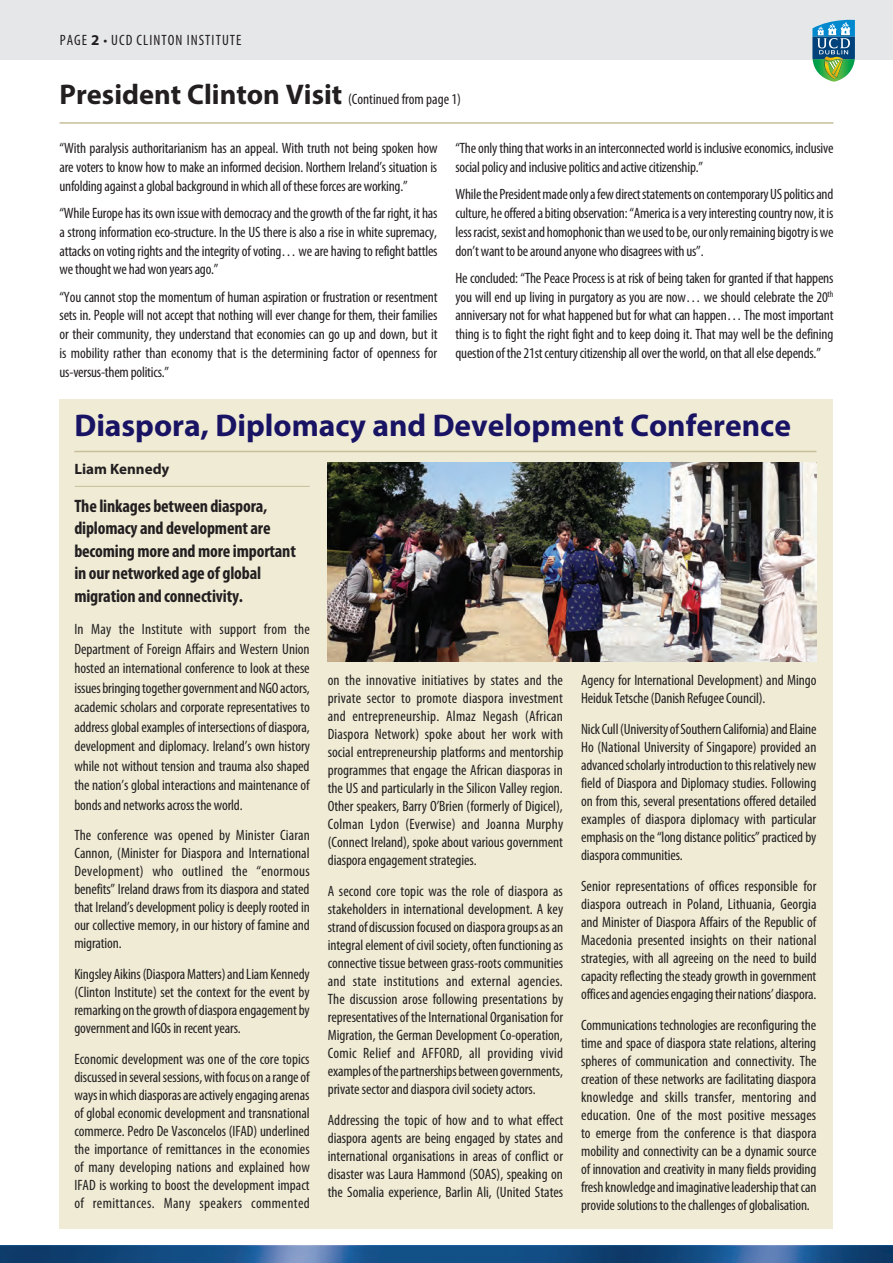
<style>
.page{position:relative;width:893px;height:1263px;background:#fff}
.page>*{position:absolute;margin:0;border:0;box-sizing:border-box;transform-origin:0 0}
.t1{font:700 31.5px "Myriad Pro";color:#191364}
.t2{font:700 28.5px "Myriad Pro";color:#231f20}
.t3{font:700 condensed 18px/22.5px "Myriad Pro";letter-spacing:-.01em;color:#231f20}
.t4{font:condensed 15px/18px "Myriad Pro";letter-spacing:-.01em;color:#231f20;text-align:justify}
.t5{font:condensed 15px "Myriad Pro";letter-spacing:.07em;color:#231f20}
.t6{font:700 15px "Myriad Pro";color:#231f20}
.s1{font-weight:700;font-stretch:normal}
.s2{font-weight:400;font-stretch:condensed;font-size:15px}
</style>
<div class="page">
<div style="left:60px;top:400px;width:773px;height:829px;background:#efebd5"></div>
<img style="left:0;top:1246px;width:893px;height:17px">
<div style="left:0;top:0;width:893px;height:60px;background:#e6e7e9"></div>
<svg style="left:812px;top:20px;width:43px;height:62px"></svg>
<hr style="left:74px;top:451px;width:742px;height:1px;background:#c7be99">
<img style="left:328px;top:463px;width:488px;height:198px">
<hr style="left:60px;top:122px;width:773px;height:2px;background:#c7be99">
<hr style="left:75px;top:486px;width:235px;height:1px;background:#c7be99">
<p class="t5" style="left:60px;top:31px;width:183px">PAGE <span class="s1">2</span> • UCD CLINTON INSTITUTE</p>
<h2 class="t2" style="left:60px;top:75px;width:403px">President Clinton Visit <span class="s2">(Continued from page 1)</span></h2>
<p class="t4" style="left:60px;top:139px;width:379px;line-height:18.8px">“With paralysis authoritarianism has an appeal. With truth not being spoken how are voters to know how to make an informed decision. Northern Ireland’s situation is unfolding against a global background in which all of these forces are working.”</p>
<p class="t4" style="left:60px;top:203px;width:379px;line-height:18.8px">“While Europe has its own issue with democracy and the growth of the far right, it has a strong information eco-structure. In the US there is also a rise in white supremacy, attacks on voting rights and the integrity of voting… we are having to refight battles we thought we had won years ago.”</p>
<p class="t4" style="left:60px;top:287px;width:379px;line-height:18.8px">“You cannot stop the momentum of human aspiration or frustration or resentment sets in. People will not accept that nothing will ever change for them, their families or their community, they understand that economies can go up and down, but it is mobility rather than economy that is the determining factor of openness for us-versus-them politics.”</p>
<p class="t4" style="left:455px;top:139px;width:380px;line-height:18.8px">“The only thing that works in an interconnected world is inclusive economics, inclusive social policy and inclusive politics and active citizenship.”</p>
<p class="t4" style="left:455px;top:185px;width:379px;line-height:18.8px">While the President made only a few direct statements on contemporary US politics and culture, he offered a biting observation: “America is a very interesting country now, it is less racist, sexist and homophonic than we used to be, our only remaining bigotry is we don’t want to be around anyone who disagrees with us”.</p>
<p class="t4" style="left:455px;top:268px;width:380px;line-height:18.8px">He concluded: “The Peace Process is at risk of being taken for granted if that happens you will end up living in purgatory as you are now… we should celebrate the 20<sup>th </sup>anniversary not for what happened but for what can happen… The most important thing is to fight the right fight and to keep doing it. That may well be the defining question of the 21st century citizenship all over the world, on that all else depends.”</p>
<h1 class="t1" style="left:74px;top:404px;width:718px">Diaspora, Diplomacy and Development Conference</h1>
<p class="t6" style="left:74px;top:459px;width:97px">Liam Kennedy</p>
<p class="t3" style="left:74px;top:494px;width:223px">The linkages between diaspora, diplomacy and development are becoming more and more important in our networked age of global migration and connectivity.</p>
<p class="t4" style="left:74px;top:619px;width:237px;line-height:19.5px">In May the Institute with support from the Department of Foreign Affairs and Western Union hosted an international conference to look at these issues bringing together government and NGO actors, academic scholars and corporate representatives to address global examples of intersections of diaspora, development and diplomacy. Ireland’s own history while not without tension and trauma also shaped the nation’s global interactions and maintenance of bonds and networks across the world.</p>
<p class="t4" style="left:74px;top:826px;width:237px">The conference was opened by Minister Ciaran Cannon, (Minister for Diaspora and International Development) who outlined the “enormous benefits” Ireland draws from its diaspora and stated that Ireland’s development policy is deeply rooted in our collective memory, in our history of famine and migration.</p>
<p class="t4" style="left:74px;top:965px;width:237px">Kingsley Aikins (Diaspora Matters) and Liam Kennedy (Clinton Institute) set the context for the event by remarking on the growth of diaspora engagement by government and IGOs in recent years.</p>
<p class="t4" style="left:74px;top:1050px;width:237px">Economic development was one of the core topics discussed in several sessions, with focus on a range of ways in which diasporas are actively engaging arenas of global economic development and transnational commerce. Pedro De Vasconcelos (IFAD) underlined the importance of remittances in the economies of many developing nations and explained how IFAD is working to boost the development impact of remittances. Many speakers commented</p>
<p class="t4" style="left:328px;top:671px;width:237px">on the innovative initiatives by states and the private sector to promote diaspora investment and entrepreneurship. Almaz Negash (African Diaspora Network) spoke about her work with social entrepreneurship platforms and mentorship programmes that engage the African diasporas in the US and particularly in the Silicon Valley region.<br>Other speakers, Barry O’Brien (formerly of Digicel), Colman Lydon (Everwise) and Joanna Murphy (Connect Ireland), spoke about various government diaspora engagement strategies.</p>
<p class="t4" style="left:328px;top:882px;width:237px">A second core topic was the role of diaspora as stakeholders in international development. A key strand of discussion focused on diaspora groups as an integral element of civil society, often functioning as connective tissue between grass-roots communities and state institutions and external agencies.<br>The discussion arose following presentations by representatives of the International Organisation for Migration, the German Development Co-operation, Comic Relief and AFFORD, all providing vivid examples of the partnerships between governments, private sector and diaspora civil society actors.</p>
<p class="t4" style="left:328px;top:1111px;width:237px">Addressing the topic of how and to what effect diaspora agents are being engaged by states and international organisations in areas of conflict or disaster was Laura Hammond (SOAS), speaking on the Somalia experience, Barlin Ali, (United States</p>
<p class="t4" style="left:581px;top:671px;width:237px">Agency for International Development) and Mingo<br>Heiduk Tetsche (Danish Refugee Council).</p>
<p class="t4" style="left:581px;top:720px;width:237px">Nick Cull (University of Southern California) and Elaine Ho (National University of Singapore) provided an advanced scholarly introduction to this relatively new field of Diaspora and Diplomacy studies. Following on from this, several presentations offered detailed examples of diaspora diplomacy with particular emphasis on the “long distance politics” practiced by diaspora communities.</p>
<p class="t4" style="left:581px;top:877px;width:237px">Senior representations of offices responsible for diaspora outreach in Poland, Lithuania, Georgia and Minister of Diaspora Affairs of the Republic of Macedonia presented insights on their national strategies, with all agreeing on the need to build capacity reflecting the steady growth in government offices and agencies engaging their nations’ diaspora.</p>
<p class="t4" style="left:581px;top:1015px;width:237px">Communications technologies are reconfiguring the time and space of diaspora state relations, altering spheres of communication and connectivity. The creation of these networks are facilitating diaspora knowledge and skills transfer, mentoring and education. One of the most positive messages to emerge from the conference is that diaspora mobility and connectivity can be a dynamic source of innovation and creativity in many fields providing fresh knowledge and imaginative leadership that can provide solutions to the challenges of globalisation.</p>
</div>
